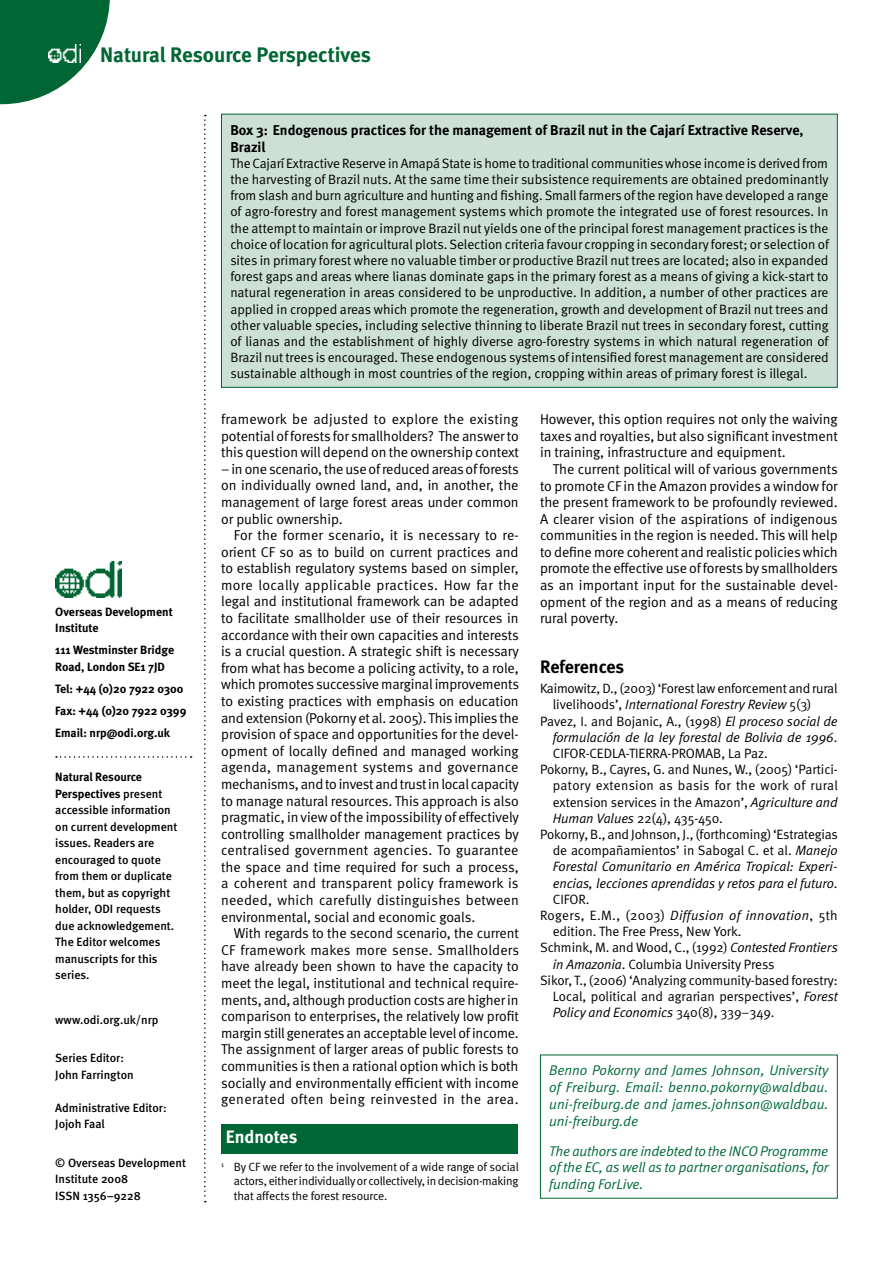
<style>
.page{position:relative;width:893px;height:1263px;background:#fff}
.page>*{position:absolute;margin:0;border:0;box-sizing:border-box;transform-origin:0 0}
.t1{font:700 21px "Meta";letter-spacing:-.005em;color:#063}
.t2{font:700 18px "Meta";letter-spacing:-.005em;color:#000}
.t3{font:700 18px "Meta";color:#fff}
.t4{font:14.25px/16.6px "Meta Normal";letter-spacing:-.005em;color:#000;text-align:justify}
.t5{font:700 14.25px/17.1px "Meta";color:#000}
.t6{font:italic 14.1px/17px "Meta Normal";letter-spacing:-.005em;color:#006a3a;text-align:justify}
.t7{font:13.5px/16.2px "Meta Normal";letter-spacing:-.005em;color:#000;text-align:justify}
.t8{font:italic 13.5px "Meta Normal";letter-spacing:-.005em;color:#000}
.t9{font:13.5px "Meta Normal";letter-spacing:.025em;color:#000}
.t10{font:500 12px/16.5px "Meta";color:#000}
.t11{font:12px/14.4px "Meta Normal";letter-spacing:-.015em;color:#000;text-align:justify}
.t12{font:700 12px/16.5px "Meta";color:#000}
.s1{font-weight:700}
.s2{font-style:normal}
.s3{font-style:italic}
</style>
<div class="page">
<svg style="left:56px;top:756px;width:136px;height:2px"></svg>
<img style="left:55px;top:562px;width:66px;height:35px">
<svg style="left:0;top:0;width:110px;height:104px"></svg>
<div style="left:48px;top:43px;width:33px;height:19px;background:#063"></div>
<img style="left:48px;top:45px;width:33px;height:17px">
<div style="left:540px;top:1054px;width:298px;height:144px;border:1px solid #063"></div>
<div style="left:222px;top:1124px;width:296px;height:29px;background:#063"></div>
<svg style="left:204px;top:115px;width:2px;height:1087px"></svg>
<div style="left:221px;top:114px;width:616px;height:273px;background:#cce0d6"></div>
<div style="left:221px;top:114px;width:617px;height:274px;border:1px solid #063"></div>
<h1 class="t1" style="left:100px;top:41px;width:272px">Natural Resource Perspectives</h1>
<p class="t12" style="left:55px;top:603px;width:119px">Overseas Development<br>Institute</p>
<p class="t12" style="left:55px;top:642px;width:120px">111 Westminster Bridge<br>Road, London SE1 7JD</p>
<p class="t12" style="left:55px;top:677px;width:133px;line-height:22px">Tel: +44 (0)20 7922 0300<br>Fax: +44 (0)20 7922 0399<br>Email: nrp@odi.org.uk</p>
<p class="t10" style="left:55px;top:769px;width:124px"><span class="s1">Natural Resource<br>Perspectives</span> present accessible information on current development issues. Readers are encouraged to quote from them or duplicate them, but as copyright holder, ODI requests due acknowledgement.<br>The Editor welcomes manuscripts for this series.</p>
<p class="t10" style="left:55px;top:1011px;width:105px">www.odi.org.uk/nrp</p>
<p class="t10" style="left:55px;top:1049px;width:80px">Series Editor:<br>John Farrington</p>
<p class="t10" style="left:55px;top:1099px;width:113px">Administrative Editor:<br>Jojoh Faal</p>
<p class="t10" style="left:55px;top:1154px;width:132px">© Overseas Development<br>Institute 2008<br>ISSN 1356–9228</p>
<p class="t5" style="left:230px;top:121px;width:575px">Box 3: Endogenous practices for the management of Brazil nut in the Cajarí Extractive Reserve,<br>Brazil</p>
<p class="t7" style="left:230px;top:155px;width:600px">The Cajarí Extractive Reserve in Amapá State is home to traditional communities whose income is derived from the harvesting of Brazil nuts. At the same time their subsistence requirements are obtained predominantly from slash and burn agriculture and hunting and fishing. Small farmers of the region have developed a range of agro-forestry and forest management systems which promote the integrated use of forest resources. In the attempt to maintain or improve Brazil nut yields one of the principal forest management practices is the choice of location for agricultural plots. Selection criteria favour cropping in secondary forest; or selection of sites in primary forest where no valuable timber or productive Brazil nut trees are located; also in expanded forest gaps and areas where lianas dominate gaps in the primary forest as a means of giving a kick-start to natural regeneration in areas considered to be unproductive. In addition, a number of other practices are applied in cropped areas which promote the regeneration, growth and development of Brazil nut trees and other valuable species, including selective thinning to liberate Brazil nut trees in secondary forest, cutting of lianas and the establishment of highly diverse agro-forestry systems in which natural regeneration of Brazil nut trees is encouraged. These endogenous systems of intensified forest management are considered sustainable although in most countries of the region, cropping within areas of primary forest is illegal.</p>
<p class="t4" style="left:221px;top:410px;width:299px">framework be adjusted to explore the existing potential of forests for smallholders? The answer to this question will depend on the ownership context</p>
<p class="t4" style="left:221px;top:460px;width:299px">– in one scenario, the use of reduced areas of forests on individually owned land, and, in another, the management of large forest areas under common or public ownership.</p>
<p class="t4" style="left:221px;top:527px;width:299px;text-indent:13px">For the former scenario, it is necessary to re&shy;orient CF so as to build on current practices and to establish regulatory systems based on simpler, more locally applicable practices. How far the legal and institutional framework can be adapted to facilitate smallholder use of their resources in accordance with their own capacities and interests is a crucial question. A strategic shift is necessary from what has become a policing activity, to a role, which promotes successive marginal improvements to existing practices with emphasis on education and extension (Pokorny et al. 2005). This implies the provision of space and opportunities for the devel&shy;opment of locally defined and managed working agenda, management systems and governance mechanisms, and to invest and trust in local capacity to manage natural resources. This approach is also pragmatic, in view of the impossibility of effectively controlling smallholder management practices by centralised government agencies. To guarantee the space and time required for such a process, a coherent and transparent policy framework is needed, which carefully distinguishes between environmental, social and economic goals.</p>
<p class="t4" style="left:221px;top:925px;width:299px;text-indent:13px">With regards to the second scenario, the current CF framework makes more sense. Smallholders have already been shown to have the capacity to meet the legal, institutional and technical require&shy;ments, and, although production costs are higher in comparison to enterprises, the relatively low profit margin still generates an acceptable level of income.<br>The assignment of larger areas of public forests to communities is then a rational option which is both socially and environmentally efficient with income generated often being reinvested in the area.</p>
<p class="t3" style="left:226px;top:1125px;width:73px">Endnotes</p>
<p class="t11" style="left:234px;top:1159px;width:286px;text-indent:-13px"><sup>1</sup> By CF we refer to the involvement of a wide range of social actors, either individually or collectively, in decision-making that affects the forest resource.</p>
<p class="t4" style="left:540px;top:411px;width:299px">However, this option requires not only the waiving taxes and royalties, but also significant investment in training, infrastructure and equipment.</p>
<p class="t4" style="left:540px;top:460px;width:299px;text-indent:13px">The current political will of various governments to promote CF in the Amazon provides a window for the present framework to be profoundly reviewed.<br>A clearer vision of the aspirations of indigenous communities in the region is needed. This will help to define more coherent and realistic policies which promote the effective use of forests by smallholders as an important input for the sustainable devel&shy;opment of the region and as a means of reducing rural poverty.</p>
<p class="t2" style="left:540px;top:655px;width:86px">References</p>
<p class="t7" style="left:540px;top:680px;width:299px">Kaimowitz, D., (2003) ‘Forest law enforcement and rural</p>
<p class="t8" style="left:553px;top:697px;width:260px"><span class="s2">livelihoods’,</span> International Forestry Review <span class="s2">5(3)</span></p>
<p class="t7" style="left:540px;top:713px;width:299px">Pavez, I. and Bojanic, A., (1998) <span class="s3">El proceso social de</span></p>
<p class="t8" style="left:553px;top:729px;width:286px">formulación de la ley forestal de Bolivia de 1996<span class="s2">.</span></p>
<p class="t7" style="left:553px;top:745px;width:216px">CIFOR-CEDLA-TIERRA-PROMAB, La Paz.</p>
<p class="t7" style="left:540px;top:761px;width:299px">Pokorny, B., Cayres, G. and Nunes, W., (2005) ‘Partici-</p>
<p class="t9" style="left:553px;top:778px;width:287px">patory extension as basis for the work of rural</p>
<p class="t7" style="left:553px;top:794px;width:286px">extension services in the Amazon’, <span class="s3">Agriculture and</span></p>
<p class="t7" style="left:553px;top:810px;width:172px"><span class="s3">Human Values</span> 22(4), 435-450.</p>
<p class="t7" style="left:540px;top:826px;width:299px">Pokorny, B., and Johnson, J., (forthcoming) ‘Estrategias</p>
<p class="t7" style="left:553px;top:842px;width:286px">de acompañamientos’ in Sabogal C. et al. <span class="s3">Manejo</span></p>
<p class="t8" style="left:553px;top:859px;width:286px">Forestal Comunitario en América Tropical: Experi-</p>
<p class="t8" style="left:553px;top:875px;width:286px">encias, lecciones aprendidas y retos para el futuro<span class="s2">.</span></p>
<p class="t7" style="left:553px;top:891px;width:38px">CIFOR.</p>
<p class="t9" style="left:540px;top:907px;width:299px">Rogers, E.M., (2003) <span class="s3">Diffusion of innovation</span>, 5th</p>
<p class="t7" style="left:553px;top:923px;width:190px">edition. The Free Press, New York.</p>
<p class="t7" style="left:540px;top:939px;width:299px">Schmink, M. and Wood, C., (1992) <span class="s3">Contested Frontiers</span></p>
<p class="t7" style="left:553px;top:956px;width:223px"><span class="s3">in Amazonia</span>. Columbia University Press</p>
<p class="t7" style="left:540px;top:972px;width:299px">Sikor, T., (2006) ‘Analyzing community-based forestry:</p>
<p class="t7" style="left:553px;top:988px;width:287px">Local, political and agrarian perspectives’, <span class="s3">Forest</span></p>
<p class="t8" style="left:553px;top:1005px;width:223px">Policy and Economics <span class="s2">340(8), 339–349.</span></p>
<p class="t6" style="left:549px;top:1061px;width:281px">Benno Pokorny and James Johnson, University of Freiburg. Email: benno.pokorny@waldbau. uni-freiburg.de and james.johnson@waldbau. uni-freiburg.de</p>
<p class="t6" style="left:549px;top:1142px;width:281px">The authors are indebted to the INCO Programme of the EC, as well as to partner organisations, for funding ForLive.</p>
</div>
